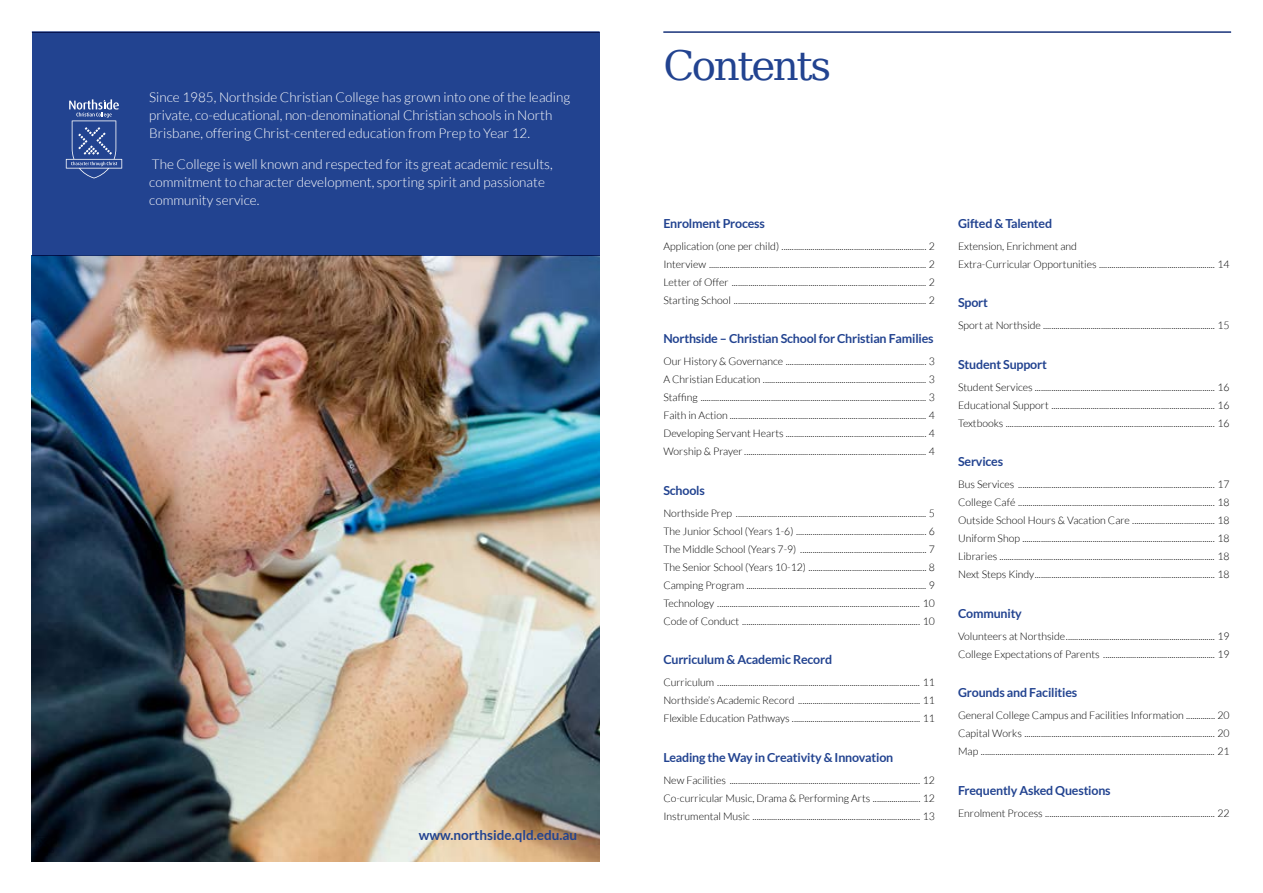
<style>
.page{position:relative;width:1263px;height:893px;background:#fff}
.page>*{position:absolute;margin:0;border:0;box-sizing:border-box;transform-origin:0 0}
.t1{font:40.5px "Bitstream Vera Serif";letter-spacing:-.06em;color:#224390}
.t2{font:300 13.5px/18px "Lato";color:#fff}
.t3{font:700 13.5px "Lato";color:#224390}
.t4{font:700 12.45px "Lato";letter-spacing:-.015em;color:#224390}
.t5{font:300 10.5px/18px "Lato";color:#000;text-align:justify}
</style>
<div class="page">
<div style="left:32px;top:32px;width:568px;height:223px;background:#224390"></div>
<img style="left:32px;top:255px;width:568px;height:606px">
<svg style="left:66px;top:99px;width:56px;height:79px"></svg>
<hr style="left:663px;top:32px;width:568px;height:1px;background:#224390">
<p class="t2" style="left:149px;top:88px;width:422px">Since 1985, Northside Christian College has grown into one of the leading private, co-educational, non-denominational Christian schools in North<br>Brisbane, offering Christ-centered education from Prep to Year 12.</p>
<p class="t2" style="left:149px;top:155px;width:405px">The College is well known and respected for its great academic results, commitment to character development, sporting spirit and passionate community service.</p>
<p class="t3" style="left:419px;top:828px;width:160px">www.northside.qld.edu.au</p>
<h1 class="t1" style="left:663px;top:42px;width:169px">Contents</h1>
<p class="t4" style="left:663px;top:216px;width:103px">Enrolment Process</p>
<p class="t5" style="left:663px;top:237px;width:273px">Application (one per child) ...................................................................... 2<br>Interview ......................................................................................................... 2<br>Letter of Offer .............................................................................................. 2<br>Starting School ............................................................................................. 2</p>
<p class="t4" style="left:663px;top:331px;width:272px">Northside – Christian School for Christian Families</p>
<p class="t5" style="left:663px;top:353px;width:273px">Our History &amp; Governance .................................................................... 3<br>A Christian Education ............................................................................... 3<br>Staffing ............................................................................................................. 3<br>Faith in Action ............................................................................................... 4<br>Developing Servant Hearts .................................................................... 4<br>Worship &amp; Prayer........................................................................................ 4</p>
<p class="t4" style="left:663px;top:483px;width:43px">Schools</p>
<p class="t5" style="left:663px;top:504px;width:273px">Northside Prep ............................................................................................ 5<br>The Junior School (Years 1-6) ............................................................... 6<br>The Middle School (Years 7-9) ............................................................. 7<br>The Senior School (Years 10-12) ......................................................... 8<br>Camping Program ....................................................................................... 9<br>Technology .................................................................................................. 10<br>Code of Conduct ...................................................................................... 10</p>
<p class="t4" style="left:663px;top:652px;width:170px">Curriculum &amp; Academic Record</p>
<p class="t5" style="left:663px;top:674px;width:273px">Curriculum .................................................................................................. 11<br>Northside’s Academic Record ........................................................... 11<br>Flexible Education Pathways .............................................................. 11</p>
<p class="t4" style="left:663px;top:750px;width:231px">Leading the Way in Creativity &amp; Innovation</p>
<p class="t5" style="left:663px;top:771px;width:273px">New Facilities ............................................................................................ 12<br>Co-curricular Music, Drama &amp; Performing Arts ....................... 12<br>Instrumental Music ................................................................................. 13</p>
<p class="t4" style="left:958px;top:216px;width:96px">Gifted &amp; Talented</p>
<p class="t5" style="left:958px;top:237px;width:273px">Extension, Enrichment and<br>Extra-Curricular Opportunities ........................................................ 14</p>
<p class="t4" style="left:958px;top:295px;width:31px">Sport</p>
<p class="t5" style="left:958px;top:317px;width:273px">Sport at Northside ................................................................................... 15</p>
<p class="t4" style="left:958px;top:357px;width:90px">Student Support</p>
<p class="t5" style="left:958px;top:378px;width:273px">Student Services ....................................................................................... 16<br>Educational Support ............................................................................... 16<br>Textbooks ..................................................................................................... 16</p>
<p class="t4" style="left:958px;top:454px;width:47px">Services</p>
<p class="t5" style="left:958px;top:476px;width:273px">Bus Services ............................................................................................... 17<br>College Café ............................................................................................... 18<br>Outside School Hours &amp; Vacation Care ........................................ 18<br>Uniform Shop ............................................................................................. 18<br>Libraries ........................................................................................................ 18<br>Next Steps Kindy....................................................................................... 18</p>
<p class="t4" style="left:958px;top:606px;width:65px">Community</p>
<p class="t5" style="left:958px;top:627px;width:273px">Volunteers at Northside........................................................................ 19<br>College Expectations of Parents ...................................................... 19</p>
<p class="t4" style="left:958px;top:685px;width:121px">Grounds and Facilities</p>
<p class="t5" style="left:958px;top:707px;width:273px">General College Campus and Facilities Information .............. 20<br>Capital Works ............................................................................................ 20<br>Map ................................................................................................................. 21</p>
<p class="t4" style="left:958px;top:783px;width:154px">Frequently Asked Questions</p>
<p class="t5" style="left:958px;top:804px;width:273px">Enrolment Process .................................................................................. 22</p>
</div>
